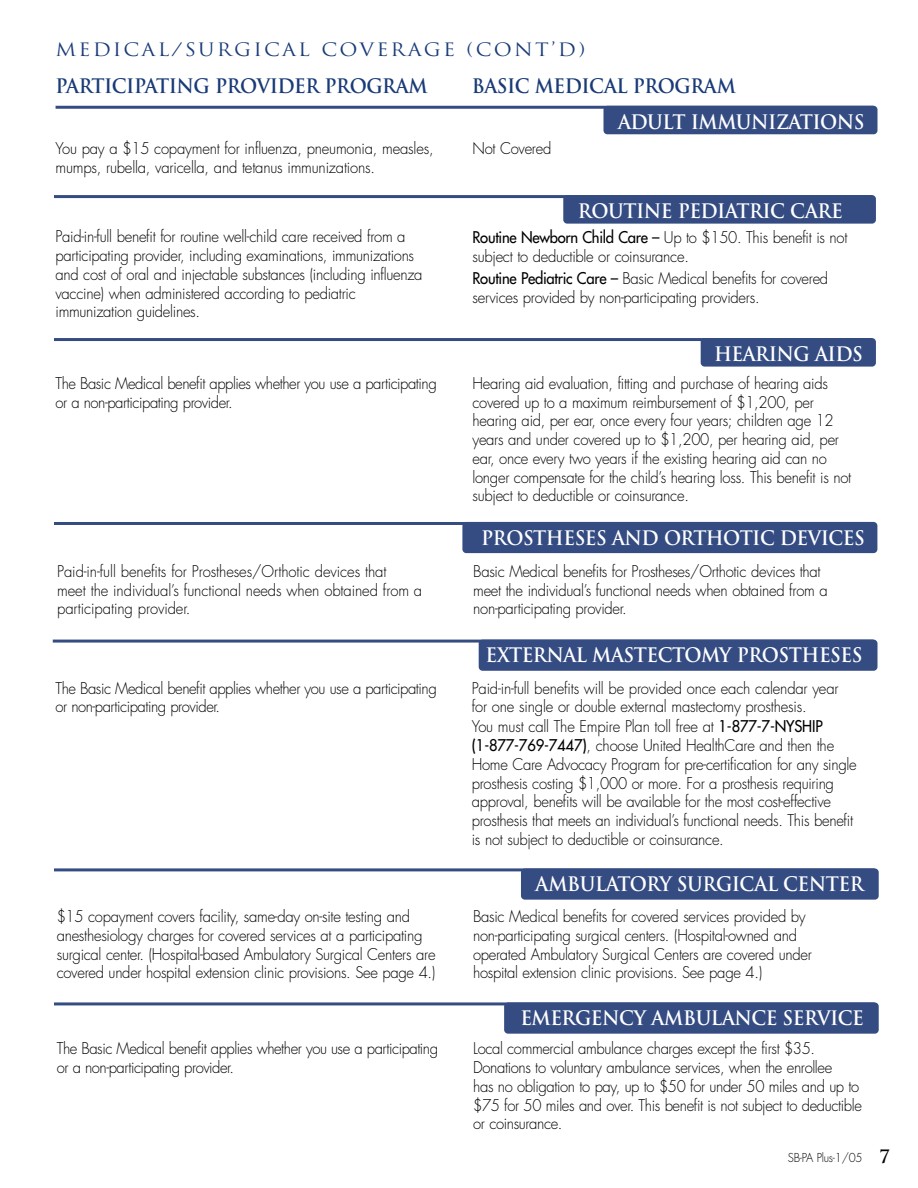
<style>
.page{position:relative;width:918px;height:1188px;background:#fff}
.page>*{position:absolute;margin:0;border:0;box-sizing:border-box;transform-origin:0 0}
.t1{font:700 19.5px "Trajan";letter-spacing:-.025em;color:#fff;scale:.95 1}
.t2{font:700 19.5px "Trajan";letter-spacing:-.025em;color:#193b77;scale:.95 1}
.t3{font:18px "Trajan";letter-spacing:.11em;color:#193b77;scale:1.1 1}
.t4{font:300 15.75px/18.8px "Futura";letter-spacing:-.02em;color:#000;scale:.94 1}
.t5{font:300 12px "Futura";letter-spacing:-.02em;color:#000;scale:.94 1}
.s1{font-weight:400}
.s2{font-family:"Trajan";font-weight:700;font-size:18px}
</style>
<div class="page">
<hr style="left:54px;top:868px;width:821px;height:3px;background:#354c83">
<div style="left:521px;top:868px;width:358px;height:32px;background:#354c83;border-radius:4px"></div>
<hr style="left:53px;top:640px;width:820px;height:3px;background:#354c83">
<div style="left:479px;top:640px;width:399px;height:31px;background:#354c83;border-radius:4px"></div>
<hr style="left:54px;top:1002px;width:821px;height:3px;background:#354c83">
<div style="left:504px;top:1002px;width:375px;height:32px;background:#354c83;border-radius:4px"></div>
<hr style="left:54px;top:338px;width:818px;height:3px;background:#354c83">
<div style="left:701px;top:338px;width:175px;height:29px;background:#354c83;border-radius:4px"></div>
<hr style="left:54px;top:195px;width:818px;height:3px;background:#354c83">
<div style="left:563px;top:195px;width:313px;height:29px;background:#354c83;border-radius:4px"></div>
<hr style="left:56px;top:106px;width:817px;height:3px;background:#354c83">
<div style="left:603px;top:106px;width:275px;height:28px;background:#354c83;border-radius:4px"></div>
<hr style="left:54px;top:522px;width:818px;height:3px;background:#354c83">
<div style="left:462px;top:522px;width:415px;height:31px;background:#354c83;border-radius:4px"></div>
<p class="t3" style="left:56px;top:39px;width:483px">MEDICAL/SURGICAL COVERAGE (CONT’D)</p>
<p class="t2" style="left:56px;top:75px;width:394px">PARTICIPATING PROVIDER PROGRAM</p>
<p class="t2" style="left:472px;top:75px;width:280px">BASIC MEDICAL PROGRAM</p>
<p class="t4" style="left:55px;top:140px;width:404px">You pay a $15 copayment for influenza, pneumonia, measles, mumps, rubella, varicella, and tetanus immunizations.</p>
<p class="t4" style="left:472px;top:140px;width:85px">Not Covered</p>
<p class="t1" style="left:618px;top:110px;width:261px">ADULT IMMUNIZATIONS</p>
<p class="t1" style="left:578px;top:200px;width:280px">ROUTINE PEDIATRIC CARE</p>
<p class="t4" style="left:55px;top:229px;width:392px">Paid-in-full benefit for routine well-child care received from a participating provider, including examinations, immunizations and cost of oral and injectable substances (including influenza vaccine) when administered according to pediatric immunization guidelines.</p>
<p class="t4" style="left:472px;top:229px;width:400px"><span class="s1">Routine Newborn Child Care –</span> Up to $150. This benefit is not subject to deductible or coinsurance.</p>
<p class="t4" style="left:472px;top:270px;width:380px"><span class="s1">Routine Pediatric Care –</span> Basic Medical benefits for covered services provided by non-participating providers.</p>
<p class="t1" style="left:714px;top:343px;width:158px">HEARING AIDS</p>
<p class="t4" style="left:55px;top:375px;width:407px">The Basic Medical benefit applies whether you use a participating or a non-participating provider.</p>
<p class="t4" style="left:472px;top:375px;width:405px">Hearing aid evaluation, fitting and purchase of hearing aids covered up to a maximum reimbursement of $1,200, per hearing aid, per ear, once every four years; children age 12 years and under covered up to $1,200, per hearing aid, per ear, once every two years if the existing hearing aid can no longer compensate for the child’s hearing loss. This benefit is not subject to deductible or coinsurance.</p>
<p class="t1" style="left:481px;top:527px;width:405px">PROSTHESES AND ORTHOTIC DEVICES</p>
<p class="t4" style="left:57px;top:563px;width:390px">Paid-in-full benefits for Prostheses/Orthotic devices that<br>meet the individual’s functional needs when obtained from a participating provider.</p>
<p class="t4" style="left:473px;top:563px;width:379px">Basic Medical benefits for Prostheses/Orthotic devices that meet the individual’s functional needs when obtained from a non-participating provider.</p>
<p class="t1" style="left:485px;top:644px;width:398px">EXTERNAL MASTECTOMY PROSTHESES</p>
<p class="t4" style="left:56px;top:680px;width:407px">The Basic Medical benefit applies whether you use a participating or non-participating provider.</p>
<p class="t4" style="left:472px;top:680px;width:411px">Paid-in-full benefits will be provided once each calendar year for one single or double external mastectomy prosthesis.<br>You must call The Empire Plan toll free at <span class="s1">1-877-7-NYSHIP (1-877-769-7447)</span>, choose United HealthCare and then the Home Care Advocacy Program for pre-certification for any single prosthesis costing $1,000 or more. For a prosthesis requiring approval, benefits will be available for the most cost-effective prosthesis that meets an individual’s functional needs. This benefit is not subject to deductible or coinsurance.</p>
<p class="t1" style="left:536px;top:873px;width:347px">AMBULATORY SURGICAL CENTER</p>
<p class="t4" style="left:57px;top:908px;width:405px">$15 copayment covers facility, same-day on-site testing and anesthesiology charges for covered services at a participating surgical center. (Hospital-based Ambulatory Surgical Centers are covered under hospital extension clinic provisions. See page 4.)</p>
<p class="t4" style="left:473px;top:908px;width:362px">Basic Medical benefits for covered services provided by non-participating surgical centers. (Hospital-owned and operated Ambulatory Surgical Centers are covered under hospital extension clinic provisions. See page 4.)</p>
<p class="t1" style="left:520px;top:1007px;width:363px">EMERGENCY AMBULANCE SERVICE</p>
<p class="t4" style="left:57px;top:1041px;width:407px">The Basic Medical benefit applies whether you use a participating or a non-participating provider.</p>
<p class="t4" style="left:473px;top:1041px;width:415px">Local commercial ambulance charges except the first $35.<br>Donations to voluntary ambulance services, when the enrollee<br>has no obligation to pay, up to $50 for under 50 miles and up to $75 for 50 miles and over. This benefit is not subject to deductible or coinsurance.</p>
<p class="t5" style="left:788px;top:1152px;width:110px">SB-PA Plus-1/05 <span class="s2">7</span></p>
</div>
